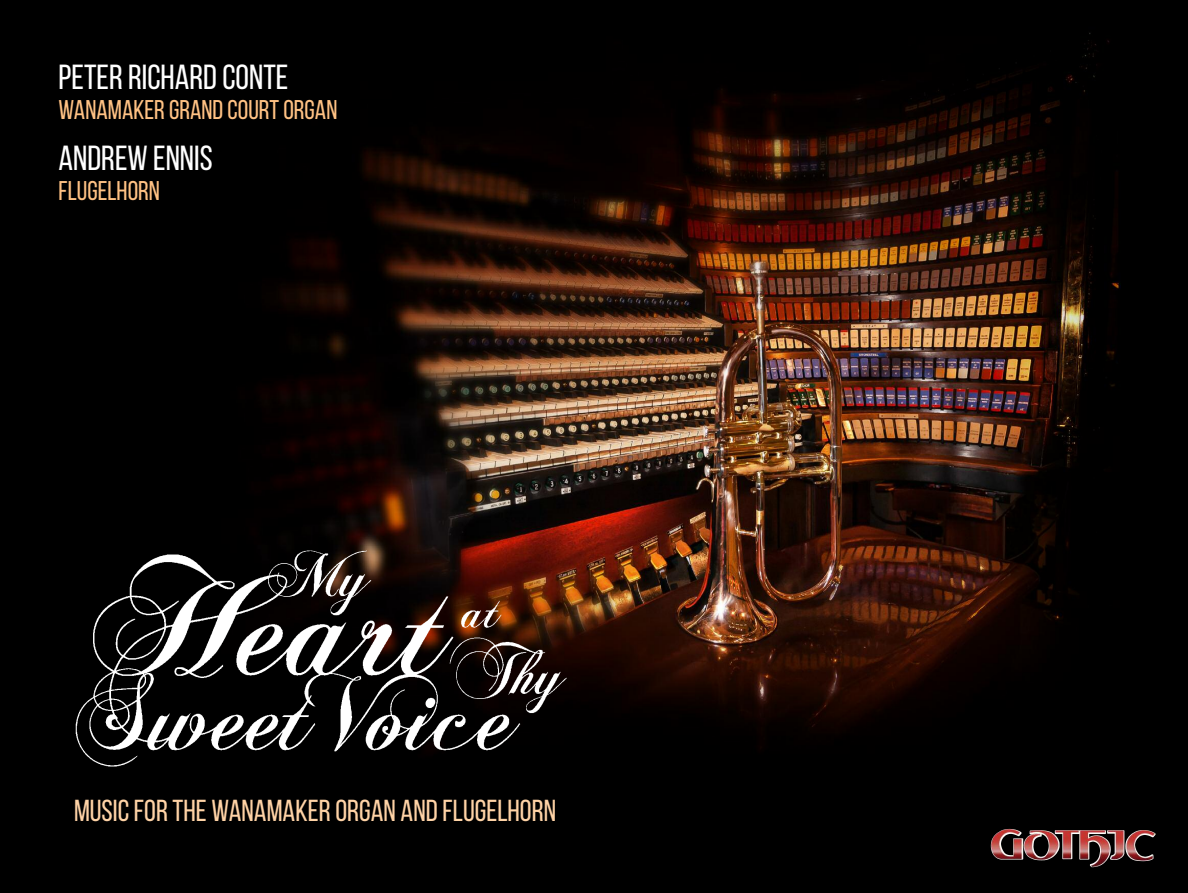
<style>
.page{position:relative;width:1188px;height:893px;background:#fff}
.page>*{position:absolute;margin:0;border:0;box-sizing:border-box;transform-origin:0 0}
.t1{font:34.8px "Bebas Neue";color:#fff}
.t2{font:30.3px "Bebas Neue";color:#ffd3a6}
.t3{font:27px "Bebas Neue";color:#ffc284}
</style>
<div class="page">
<img style="left:0;top:0;width:1188px;height:893px">
<div style="left:976px;top:811px;width:212px;height:82px;background:#000"></div>
<img style="left:991px;top:828px;width:133px;height:39px">
<img style="left:0;top:315px;width:668px;height:578px">
<p class="t1" style="left:59px;top:57px;width:231px">PETERRICHARDCONTE</p>
<p class="t3" style="left:59px;top:94px;width:280px">WANAMAKERGRANDCOURTORGAN</p>
<p class="t1" style="left:59px;top:137px;width:156px">ANDREW ENNIS</p>
<p class="t3" style="left:59px;top:175px;width:103px">FLUGELHORN</p>
<p class="t2" style="left:74px;top:792px;width:484px">MUSICFORTHE WANAMAKERORGAN ANDFLUGELHORN</p>
</div>
